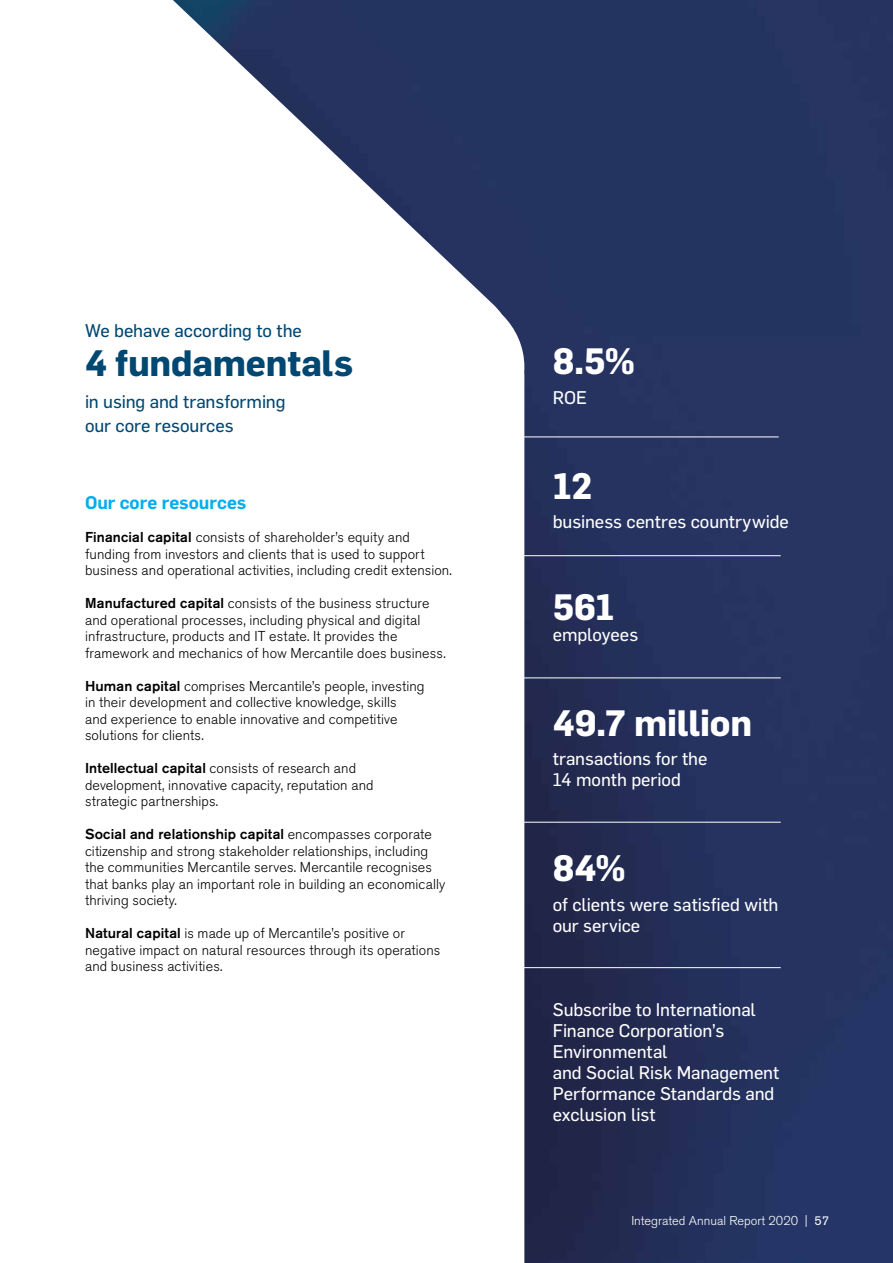
<style>
.page{position:relative;width:893px;height:1263px;background:#fff}
.page>*{position:absolute;margin:0;border:0;box-sizing:border-box;transform-origin:0 0}
.t1{font:700 36px "Flama";letter-spacing:-.005em;color:#fff}
.t2{font:700 36px "Flama";letter-spacing:-.005em;color:#004771}
.t3{font:18px/21px "Flama Basic";letter-spacing:-.005em;color:#fff}
.t4{font:18px/24px "Flama Basic";letter-spacing:-.005em;color:#004771}
.t5{font:600 18px "Flama";color:#00aeef}
.t6{font:300 14.25px/16.5px "Akzidenz Grotesk BE";letter-spacing:.005em;color:#000}
.t7{font:300 12.75px "Akzidenz Grotesk BE";color:#fff}
.s1{font-weight:500}
.s2{font-weight:400}
</style>
<div class="page">
<img style="left:524px;top:0;width:369px;height:1263px">
<svg style="left:173px;top:0;width:351px;height:360px"></svg>
<hr style="left:518px;top:967px;width:263px;height:1px;background:#fff">
<hr style="left:518px;top:822px;width:263px;height:1px;background:#fff">
<hr style="left:518px;top:677px;width:263px;height:1px;background:#fff">
<hr style="left:518px;top:555px;width:263px;height:1px;background:#fff">
<hr style="left:512px;top:436px;width:267px;height:1px;background:#fff">
<p class="t4" style="left:85px;top:317px;width:218px">We behave according to the</p>
<h1 class="t2" style="left:85px;top:337px;width:270px">4 fundamentals</h1>
<p class="t4" style="left:85px;top:388px;width:202px">in using and transforming our core resources</p>
<p class="t5" style="left:85px;top:490px;width:163px">Our core resources</p>
<p class="t6" style="left:85px;top:529px;width:368px"><span class="s1">Financial capital</span> consists of shareholder’s equity and funding from investors and clients that is used to support business and operational activities, including credit extension.</p>
<p class="t6" style="left:85px;top:595px;width:362px"><span class="s1">Manufactured capital</span> consists of the business structure and operational processes, including physical and digital infrastructure, products and IT estate. It provides the framework and mechanics of how Mercantile does business.</p>
<p class="t6" style="left:85px;top:678px;width:341px"><span class="s1">Human capital</span> comprises Mercantile’s people, investing in their development and collective knowledge, skills<br>and experience to enable innovative and competitive solutions for clients.</p>
<p class="t6" style="left:85px;top:760px;width:290px"><span class="s1">Intellectual capital</span> consists of research and development, innovative capacity, reputation and strategic partnerships.</p>
<p class="t6" style="left:85px;top:826px;width:362px"><span class="s1">Social and relationship capital</span> encompasses corporate citizenship and strong stakeholder relationships, including the communities Mercantile serves. Mercantile recognises that banks play an important role in building an economically thriving society.</p>
<p class="t6" style="left:85px;top:925px;width:357px"><span class="s1">Natural capital</span> is made up of Mercantile’s positive or negative impact on natural resources through its operations and business activities.</p>
<h1 class="t1" style="left:553px;top:335px;width:84px">8.5%</h1>
<p class="t3" style="left:553px;top:386px;width:36px">ROE</p>
<h1 class="t1" style="left:553px;top:460px;width:41px">12</h1>
<p class="t3" style="left:553px;top:510px;width:238px">business centres countrywide</p>
<h1 class="t1" style="left:553px;top:581px;width:63px">561</h1>
<p class="t3" style="left:553px;top:623px;width:87px">employees</p>
<h1 class="t1" style="left:553px;top:697px;width:201px">49.7 million</h1>
<p class="t3" style="left:553px;top:747px;width:156px">transactions for the<br>14 month period</p>
<h1 class="t1" style="left:553px;top:842px;width:74px">84%</h1>
<p class="t3" style="left:553px;top:893px;width:227px">of clients were satisfied with our service</p>
<p class="t3" style="left:553px;top:998px;width:228px">Subscribe to International<br>Finance Corporation’s<br>Environmental<br>and Social Risk Management<br>Performance Standards and exclusion list</p>
<p class="t7" style="left:631px;top:1214px;width:199px">Integrated Annual Report 2020 | <span class="s2">57</span></p>
</div>
